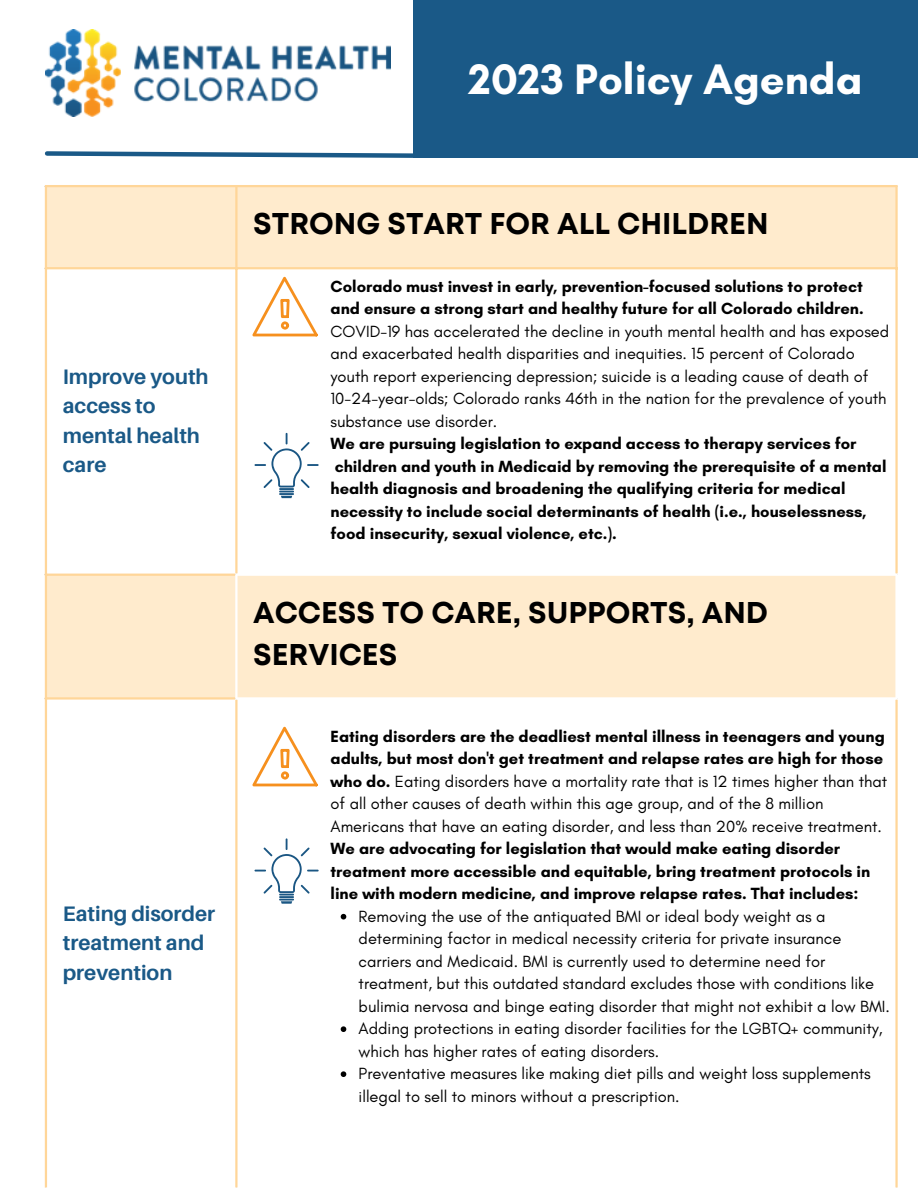
<style>
.page{position:relative;width:918px;height:1188px;background:#fff}
.page>*{position:absolute;margin:0;border:0;box-sizing:border-box;transform-origin:0 0}
.t1{font:700 43.5px "Glacial Indifference";color:#fff}
.t2{font:700 30px/41.7px "Mont";color:#000}
.t3{font:700 21px/29.2px "Aileron";color:#1a5987}
.t4{font:16.5px/22.5px "Glacial Indifference";color:#000}
.t5{font:700 16.5px/22.5px "Glacial Indifference";color:#000}
.s1{font-weight:700}
</style>
<div class="page">
<img style="left:45px;top:29px;width:346px;height:87px">
<svg style="left:44px;top:151px;width:387px;height:7px"></svg>
<div style="left:413px;top:0;width:505px;height:157px;background:#1a5987"></div>
<svg style="left:47px;top:187px;width:848px;height:510px"></svg>
<hr style="left:45px;top:187px;width:2px;height:1001px;background:#ffd699">
<hr style="left:235px;top:187px;width:3px;height:387px;background:#ffd699">
<hr style="left:235px;top:700px;width:3px;height:488px;background:#ffd699">
<hr style="left:895px;top:187px;width:3px;height:387px;background:#ffd699">
<hr style="left:895px;top:700px;width:3px;height:488px;background:#ffd699">
<hr style="left:45px;top:185px;width:853px;height:2px;background:#ffd699">
<hr style="left:45px;top:267px;width:853px;height:2px;background:#ffd699">
<hr style="left:45px;top:574px;width:190px;height:2px;background:#ffd699">
<hr style="left:45px;top:697px;width:190px;height:3px;background:#ffd699">
<hr style="left:235px;top:576px;width:3px;height:121px;background:#fff">
<hr style="left:235px;top:574px;width:663px;height:2px;background:#fff">
<hr style="left:45px;top:1187px;width:853px;height:1px;background:#fff">
<svg style="left:252px;top:277px;width:67px;height:60px"></svg>
<svg style="left:255px;top:433px;width:64px;height:65px"></svg>
<svg style="left:341px;top:914px;width:5px;height:6px"></svg>
<svg style="left:341px;top:1026px;width:5px;height:6px"></svg>
<svg style="left:341px;top:1071px;width:5px;height:6px"></svg>
<svg style="left:252px;top:727px;width:66px;height:60px"></svg>
<svg style="left:255px;top:838px;width:64px;height:66px"></svg>
<h1 class="t1" style="left:469px;top:52px;width:395px">2023 Policy Agenda</h1>
<p class="t3" style="left:63px;top:362px;width:147px">Improve youth access to mental health care</p>
<p class="t3" style="left:63px;top:899px;width:154px">Eating disorder treatment and prevention</p>
<h2 class="t2" style="left:253px;top:205px;width:517px">STRONG START FOR ALL CHILDREN</h2>
<p class="t5" style="left:331px;top:275px;width:535px">Colorado must invest in early, prevention-focused solutions to protect and ensure a strong start and healthy future for all Colorado children.</p>
<p class="t4" style="left:331px;top:320px;width:560px">COVID-19 has accelerated the decline in youth mental health and has exposed and exacerbated health disparities and inequities. 15 percent of Colorado youth report experiencing depression; suicide is a leading cause of death of 10-24-year-olds; Colorado ranks 46th in the nation for the prevalence of youth substance use disorder.</p>
<p class="t5" style="left:331px;top:432px;width:557px">We are pursuing legislation to expand access to therapy services for children and youth in Medicaid by removing the prerequisite of a mental health diagnosis and broadening the qualifying criteria for medical necessity to include social determinants of health (i.e., houselessness, food insecurity, sexual violence, etc.).</p>
<h2 class="t2" style="left:253px;top:594px;width:516px">ACCESS TO CARE, SUPPORTS, AND<br>SERVICES</h2>
<p class="t4" style="left:331px;top:725px;width:558px"><span class="s1">Eating disorders are the deadliest mental illness in teenagers and young adults, but most don't get treatment and relapse rates are high for those who do.</span> Eating disorders have a mortality rate that is 12 times higher than that of all other causes of death within this age group, and of the 8 million Americans that have an eating disorder, and less than 20% receive treatment.</p>
<p class="t5" style="left:331px;top:837px;width:541px">We are advocating for legislation that would make eating disorder treatment more accessible and equitable, bring treatment protocols in line with modern medicine, and improve relapse rates. That includes:</p>
<p class="t4" style="left:359px;top:905px;width:533px">Removing the use of the antiquated BMI or ideal body weight as a determining factor in medical necessity criteria for private insurance carriers and Medicaid. BMI is currently used to determine need for treatment, but this outdated standard excludes those with conditions like bulimia nervosa and binge eating disorder that might not exhibit a low BMI.<br>Adding protections in eating disorder facilities for the LGBTQ+ community, which has higher rates of eating disorders.<br>Preventative measures like making diet pills and weight loss supplements illegal to sell to minors without a prescription.</p>
</div>
